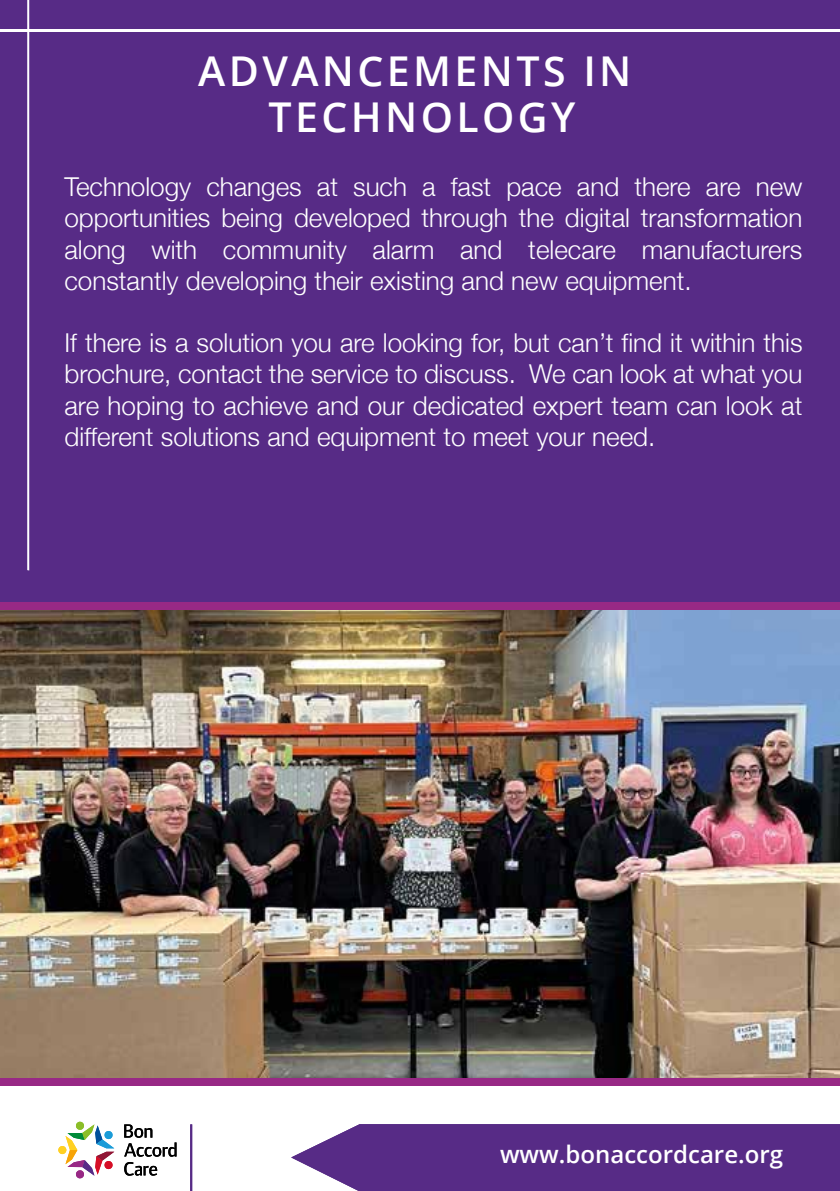
<style>
.page{position:relative;width:840px;height:1191px;background:#fff}
.page>*{position:absolute;margin:0;border:0;box-sizing:border-box;transform-origin:0 0}
.t1{font:600 41px/46px "Open Sans";letter-spacing:.08em;color:#fff;text-align:center}
.t2{font:300 26px/31.2px "Helvetica Neue";color:#fff;text-align:justify}
.t3{font:600 24px "Open Sans";color:#fff}
</style>
<div class="page">
<div style="left:0;top:0;width:839px;height:607px;background:#572b86"></div>
<hr style="left:0;top:30px;width:839px;height:2px;background:#fff">
<hr style="left:27px;top:0;width:2px;height:570px;background:#fff">
<hr style="left:190px;top:1124px;width:2px;height:67px;background:#572b86">
<svg style="left:124px;top:1124px;width:52px;height:32px"></svg>
<svg style="left:124px;top:1162px;width:33px;height:13px"></svg>
<div style="left:58px;top:1146px;width:8px;height:8px;background:#ffd022;border-radius:50%"></div>
<svg style="left:65px;top:1121px;width:49px;height:57px"></svg>
<div style="left:0;top:602px;width:839px;height:8px;background:#982985"></div>
<div style="left:0;top:1077px;width:839px;height:8px;background:#982985"></div>
<svg style="left:291px;top:1124px;width:549px;height:67px;background:#62398e"></svg>
<img style="left:0;top:610px;width:839px;height:467px">
<h1 class="t1" style="left:198px;top:47px;width:434px">ADVANCEMENTS IN<br>TECHNOLOGY</h1>
<p class="t2" style="left:64px;top:169px;width:739px">Technology changes at such a fast pace and there are new opportunities being developed through the digital transformation along with community alarm and telecare manufacturers constantly developing their existing and new equipment.</p>
<p class="t2" style="left:64px;top:325px;width:739px">If there is a solution you are looking for, but can’t find it within this brochure, contact the service to discuss. We can look at what you are hoping to achieve and our dedicated expert team can look at different solutions and equipment to meet your need.</p>
<p class="t3" style="left:499px;top:1138px;width:284px">www.bonaccordcare.org</p>
</div>
